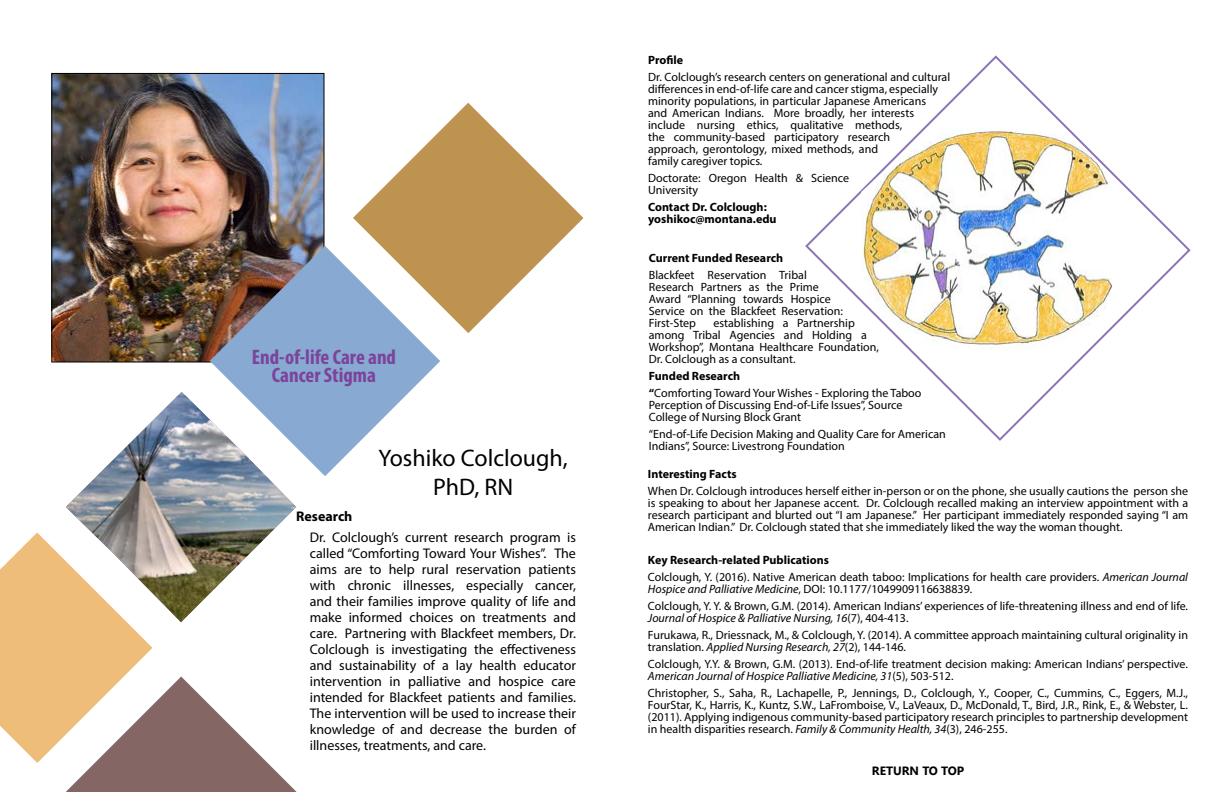
<style>
.page{position:relative;width:1224px;height:792px;background:#fff}
.page>*{position:absolute;margin:0;border:0;box-sizing:border-box;transform-origin:0 0}
.t1{font:24px/28.8px "Myriad Pro";color:#000;text-align:center}
.t2{font:700 condensed 21px/18px "Myriad Pro";color:#7c439a;text-align:center}
.t3{font:14px/16px "Myriad Pro";color:#000;text-align:justify}
.t4{font:700 14px "Myriad Pro";color:#000}
.t5{font:12px/12px "Myriad Pro";color:#000}
.t6{font:700 12px/12px "Myriad Pro";color:#000}
.t7{font:700 12px "Nirmala UI";color:#000}
.s1{font-weight:700}
.s2{font-style:italic}
</style>
<div class="page">
<img style="left:53px;top:75px;width:269px;height:285px">
<div style="left:51px;top:73px;width:273px;height:289px;border:1px solid #000"></div>
<svg style="left:353px;top:103px;width:230px;height:230px;fill:#be9350"></svg>
<svg style="left:0;top:533px;width:296px;height:259px"></svg>
<img style="left:67px;top:396px;width:229px;height:226px">
<svg style="left:210px;top:246px;width:230px;height:230px;fill:#87a9d2"></svg>
<svg style="left:805px;top:55px;width:386px;height:386px"></svg>
<img style="left:861px;top:127px;width:253px;height:223px">
<h2 class="t2" style="left:252px;top:348px;width:146px">End-of-life Care and<br>Cancer Stigma</h2>
<h1 class="t1" style="left:379px;top:443px;width:191px">Yoshiko Colclough,<br>PhD, RN</h1>
<p class="t4" style="left:296px;top:507px;width:58px">Research</p>
<p class="t3" style="left:310px;top:529px;width:268px">Dr. Colclough’s current research program is called “Comforting Toward Your Wishes”. The aims are to help rural reservation patients with chronic illnesses, especially cancer, and their families improve quality of life and make informed choices on treatments and care. Partnering with Blackfeet members, Dr.<br>Colclough is investigating the effectiveness and sustainability of a lay health educator intervention in palliative and hospice care intended for Blackfeet patients and families.<br>The intervention will be used to increase their knowledge of and decrease the burden of illnesses, treatments, and care.</p>
<p class="t6" style="left:648px;top:54px;width:36px">Profile</p>
<p class="t5" style="left:648px;top:71px;width:304px">Dr. Colclough’s research centers on generational and cultural differences in end-of-life care and cancer stigma, especially minority populations, in particular Japanese Americans<br>and American Indians. More broadly, her interests include nursing ethics, qualitative methods,<br>the community-based participatory research<br>approach, gerontology, mixed methods, and<br>family caregiver topics.</p>
<p class="t5" style="left:648px;top:172px;width:203px">Doctorate: Oregon Health &amp; Science<br>University</p>
<p class="t6" style="left:648px;top:201px;width:130px">Contact Dr. Colclough: yoshikoc@montana.edu</p>
<p class="t6" style="left:649px;top:252px;width:136px">Current Funded Research</p>
<p class="t5" style="left:649px;top:269px;width:196px">Blackfeet Reservation Tribal<br>Research Partners as the Prime<br>Award “Planning towards Hospice<br>Service on the Blackfeet Reservation:<br>First-Step</p>
<p class="t5" style="left:649px;top:317px;width:232px;text-indent:65px">establishing a Partnership among Tribal Agencies and Holding a Workshop”, Montana Healthcare Foundation, Dr. Colclough as a consultant.</p>
<p class="t5" style="left:649px;top:367px;width:274px;line-height:17px"><span class="s1">Funded Research<br>“</span>Comforting Toward Your Wishes - Exploring the Taboo</p>
<p class="t5" style="left:649px;top:399px;width:255px">Perception of Discussing End-of-Life Issues”, Source<br>College of Nursing Block Grant</p>
<p class="t5" style="left:649px;top:428px;width:298px">“End-of-Life Decision Making and Quality Care for American<br>Indians”, Source: Livestrong Foundation</p>
<p class="t6" style="left:648px;top:467px;width:90px">Interesting Facts</p>
<p class="t5" style="left:648px;top:485px;width:542px;text-align:justify">When Dr. Colclough introduces herself either in-person or on the phone, she usually cautions the person she is speaking to about her Japanese accent. Dr. Colclough recalled making an interview appointment with a research participant and blurted out “I am Japanese.” Her participant immediately responded saying “I am American Indian.” Dr. Colclough stated that she immediately liked the way the woman thought.</p>
<p class="t5" style="left:648px;top:552px;width:542px;line-height:17px"><span class="s1">Key Research-related Publications<br></span>Colclough, Y. (2016). Native American death taboo: Implications for health care providers. <span class="s2">American Journal</span></p>
<p class="t5" style="left:648px;top:581px;width:542px;line-height:17px"><span class="s2">Hospice and Palliative Medicine</span>, DOI: 10.1177/1049909116638839.<br>Colclough, Y. Y. &amp; Brown, G.M. (2014). American Indians’ experiences of life-threatening illness and end of life.</p>
<p class="t5" style="left:648px;top:610px;width:542px;line-height:17px"><span class="s2">Journal of Hospice &amp; Palliative Nursing, 16</span>(7), 404-413.<br>Furukawa, R., Driessnack, M., &amp; Colclough, Y. (2014). A committee approach maintaining cultural originality in</p>
<p class="t5" style="left:648px;top:639px;width:542px;line-height:17px">translation. <span class="s2">Applied Nursing Research, 27</span>(2), 144-146.<br>Colclough, Y.Y. &amp; Brown, G.M. (2013). End-of-life treatment decision making: American Indians’ perspective.</p>
<p class="t5" style="left:648px;top:668px;width:542px;line-height:17px"><span class="s2">American Journal of Hospice Palliative Medicine, 31</span>(5), 503-512.<br>Christopher, S., Saha, R., Lachapelle, P., Jennings, D., Colclough, Y., Cooper, C., Cummins, C., Eggers, M.J.,</p>
<p class="t5" style="left:648px;top:699px;width:542px;text-align:justify">FourStar, K., Harris, K., Kuntz, S.W., LaFromboise, V., LaVeaux, D., McDonald, T., Bird, J.R., Rink, E., &amp; Webster, L. (2011). Applying indigenous community-based participatory research principles to partnership development in health disparities research. <span class="s2">Family &amp; Community Health, 34</span>(3), 246-255.</p>
<p class="t7" style="left:872px;top:760px;width:94px">RETURN TO TOP</p>
</div>
